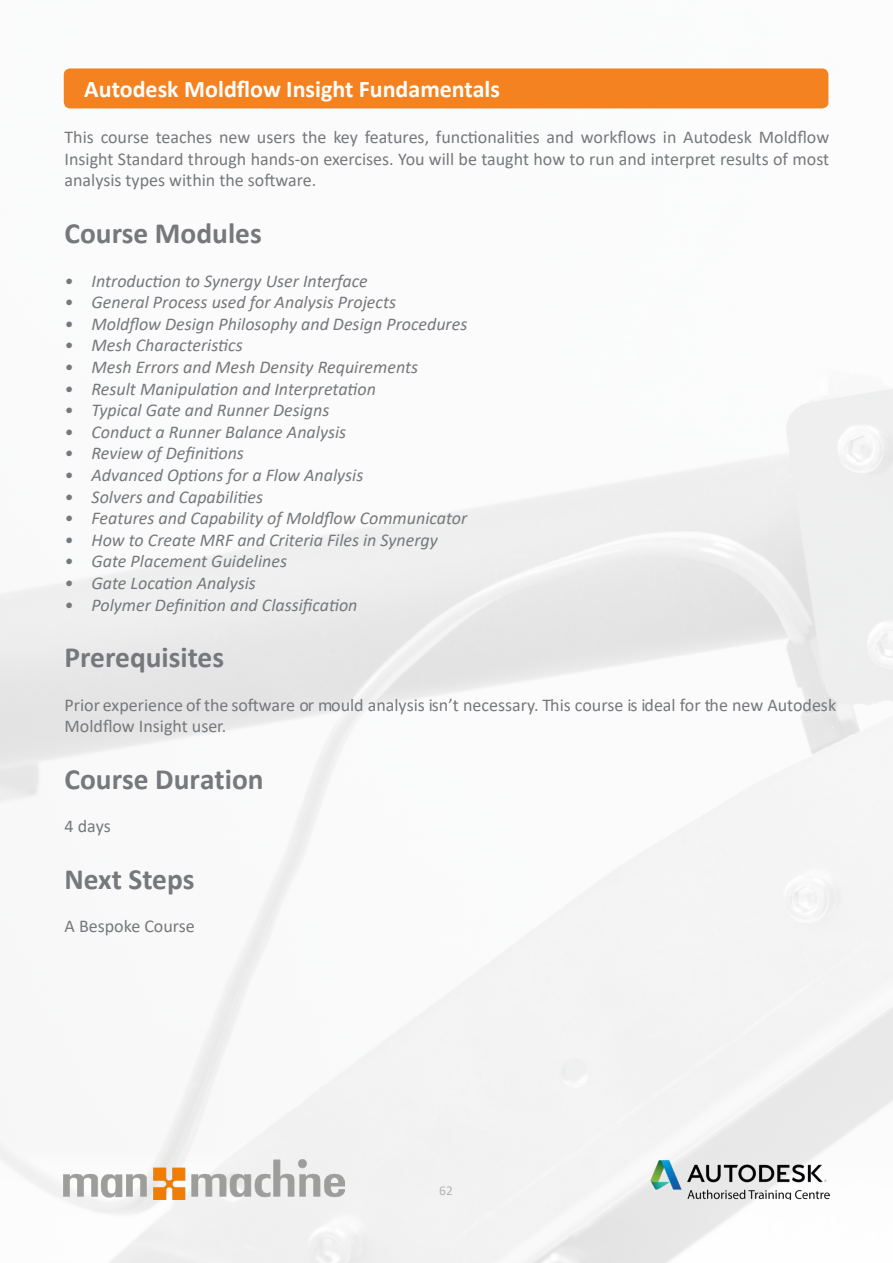
<style>
.page{position:relative;width:893px;height:1263px;background:#fff}
.page>*{position:absolute;margin:0;border:0;box-sizing:border-box;transform-origin:0 0}
.t1{font:700 29.4px "Calibri";color:#76787b}
.t2{font:700 24px "Calibri";color:#fff}
.t3{font:italic 18px "Calibri";color:#76787b}
.t4{font:18px/21.6px "Calibri";color:#76787b;text-align:justify}
.t5{font:13.5px "Calibri";color:#b2b3b7}
</style>
<div class="page">
<img style="left:0;top:68px;width:893px;height:1195px">
<div style="left:64px;top:68px;width:764px;height:40px;background:#f58220;border-radius:6px"></div>
<img style="left:64px;top:1159px;width:280px;height:40px">
<img style="left:651px;top:1159px;width:178px;height:40px">
<p class="t2" style="left:84px;top:73px;width:417px">Autodesk Moldflow Insight Fundamentals</p>
<p class="t4" style="left:65px;top:126px;width:766px">This course teaches new users the key features, functionalities and workflows in Autodesk Moldflow Insight Standard through hands-on exercises. You will be taught how to run and interpret results of most analysis types within the software.</p>
<p class="t1" style="left:65px;top:213px;width:199px">Course Modules</p>
<p class="t3" style="left:65px;top:268px;width:305px">• Introduction to Synergy User Interface</p>
<p class="t3" style="left:65px;top:290px;width:333px">• General Process used for Analysis Projects</p>
<p class="t3" style="left:65px;top:311px;width:404px">• Moldflow Design Philosophy and Design Procedures</p>
<p class="t3" style="left:65px;top:333px;width:180px">• Mesh Characteristics</p>
<p class="t3" style="left:65px;top:354px;width:355px">• Mesh Errors and Mesh Density Requirements</p>
<p class="t3" style="left:65px;top:376px;width:313px">• Result Manipulation and Interpretation</p>
<p class="t3" style="left:65px;top:398px;width:266px">• Typical Gate and Runner Designs</p>
<p class="t3" style="left:65px;top:419px;width:283px">• Conduct a Runner Balance Analysis</p>
<p class="t3" style="left:65px;top:441px;width:181px">• Review of Definitions</p>
<p class="t3" style="left:65px;top:462px;width:300px">• Advanced Options for a Flow Analysis</p>
<p class="t3" style="left:65px;top:484px;width:200px">• Solvers and Capabilities</p>
<p class="t3" style="left:65px;top:506px;width:404px">• Features and Capability of Moldflow Communicator</p>
<p class="t3" style="left:65px;top:527px;width:375px">• How to Create MRF and Criteria Files in Synergy</p>
<p class="t3" style="left:65px;top:549px;width:224px">• Gate Placement Guidelines</p>
<p class="t3" style="left:65px;top:570px;width:193px">• Gate Location Analysis</p>
<p class="t3" style="left:65px;top:592px;width:295px">• Polymer Definition and Classification</p>
<p class="t1" style="left:65px;top:637px;width:161px">Prerequisites</p>
<p class="t4" style="left:65px;top:693px;width:773px">Prior experience of the software or mould analysis isn’t necessary. This course is ideal for the new Autodesk<br>Moldflow Insight user.</p>
<p class="t1" style="left:65px;top:758px;width:201px">Course Duration</p>
<p class="t4" style="left:65px;top:815px;width:48px">4 days</p>
<p class="t1" style="left:65px;top:859px;width:131px">Next Steps</p>
<p class="t4" style="left:65px;top:915px;width:132px">A Bespoke Course</p>
<p class="t5" style="left:439px;top:1181px;width:15px">62</p>
</div>
